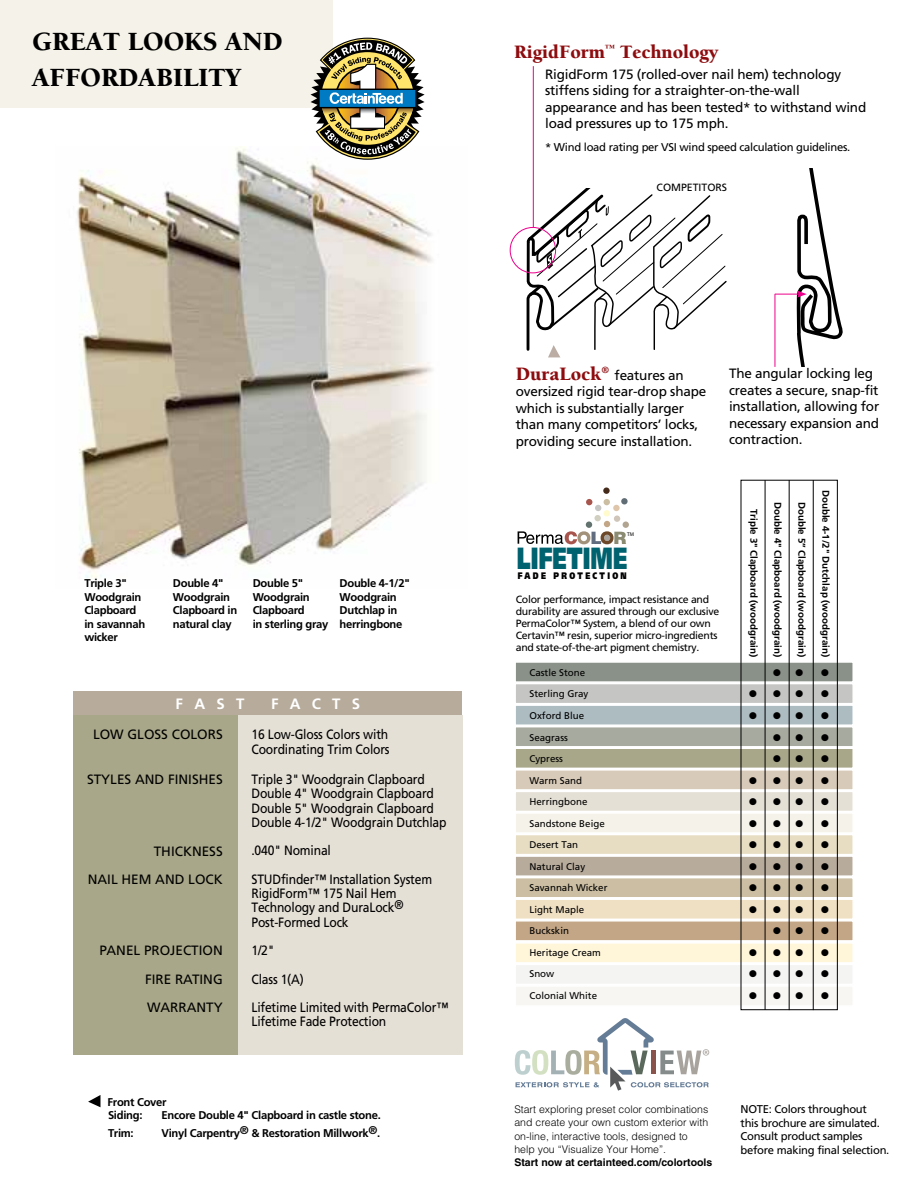
<style>
.page{position:relative;width:918px;height:1188px;background:#fff}
.page>*{position:absolute;margin:0;border:0;box-sizing:border-box;transform-origin:0 0}
.t1{font:900 30.6px "Frutiger";color:#00616f;scale:.68 1}
.t2{font:900 27px/36px "Berkeley";color:#000}
.t3{font:900 19.5px "Berkeley";color:#8d0c0f}
.t4{font:700 15px "Frutiger";letter-spacing:.75em;color:#fff}
.t5{font:13.5px/16.5px "Frutiger";letter-spacing:-.015em;color:#000}
.t6{font:13.5px/14.2px "Frutiger";letter-spacing:-.015em;color:#000;scale:.9 1}
.t7{font:700 11.25px/13.5px "Frutiger";letter-spacing:-.025em;color:#000}
.t8{font:11.25px/13.5px "Frutiger";letter-spacing:-.025em;color:#000}
.t9{font:10.5px/12px "Frutiger";letter-spacing:-.025em;color:#000}
.t10{font:300 10.5px/13.2px "Helvetica LT Std";color:#000}
.t11{font:700 10.5px "Helvetica LT Std";color:#000}
.t12{font:10.5px "Frutiger";color:#000}
.t13{font:9.75px "Frutiger";color:#000}
.t14{font:700 9.75px "Frutiger";color:#000}
.t15{font:9.75px "Zapf Dingbats";color:#000}
.t16{font:900 9.45px "Frutiger";letter-spacing:.325em;color:#000;scale:.76 1}
.t17{font:5.4px "Myriad";color:#000}
</style>
<div class="page">
<div style="left:74px;top:715px;width:191px;height:340px;background:#a8a789"></div>
<div style="left:238px;top:715px;width:224px;height:340px;background:#e5e0d6"></div>
<div style="left:74px;top:691px;width:388px;height:24px;background:#b7ab9b"></div>
<div style="left:0;top:0;width:332px;height:108px;background:#f5f3e9"></div>
<svg style="left:88px;top:1095px;width:12px;height:12px"></svg>
<svg style="left:515px;top:1018px;width:194px;height:73px"></svg>
<svg style="left:775px;top:168px;width:68px;height:199px"></svg>
<hr style="left:775px;top:294px;width:1px;height:73px;background:#ec008c">
<hr style="left:533px;top:66px;width:1px;height:161px;background:#ec008c">
<svg style="left:527px;top:188px;width:200px;height:169px"></svg>
<img style="left:77px;top:147px;width:356px;height:431px">
<svg style="left:311px;top:37px;width:114px;height:125px"></svg>
<div style="left:514px;top:942px;width:340px;height:22px;background:#fff6da;border:2px solid #fff"></div>
<div style="left:514px;top:964px;width:340px;height:21px;background:#f4f4f3;border:2px solid #fff"></div>
<div style="left:514px;top:985px;width:340px;height:22px;background:#f7f6f3;border:2px solid #fff"></div>
<div style="left:514px;top:683px;width:340px;height:21px;background:#c5c6c3;border:2px solid #fff"></div>
<div style="left:514px;top:661px;width:340px;height:22px;background:#899188;border:2px solid #fff"></div>
<div style="left:514px;top:704px;width:340px;height:22px;background:#adbcc1;border:2px solid #fff"></div>
<div style="left:514px;top:726px;width:340px;height:22px;background:#a7aa9e;border:2px solid #fff"></div>
<div style="left:514px;top:812px;width:340px;height:22px;background:#f5f3e9;border:2px solid #fff"></div>
<div style="left:514px;top:769px;width:340px;height:22px;background:#d8cab8;border:2px solid #fff"></div>
<div style="left:514px;top:855px;width:340px;height:22px;background:#b7ab9b;border:2px solid #fff"></div>
<div style="left:514px;top:791px;width:340px;height:21px;background:#e5e0d6;border:2px solid #fff"></div>
<div style="left:514px;top:748px;width:340px;height:21px;background:#a8a789;border:2px solid #fff"></div>
<div style="left:514px;top:834px;width:340px;height:21px;background:#e7ddc3;border:2px solid #fff"></div>
<div style="left:514px;top:877px;width:340px;height:22px;background:#cbbea2;border:2px solid #fff"></div>
<div style="left:514px;top:898px;width:340px;height:22px;background:#f0e0c3;border:2px solid #fff"></div>
<div style="left:514px;top:920px;width:340px;height:22px;background:#c3a685;border:2px solid #fff"></div>
<div style="left:741px;top:480px;width:97px;height:530px;border:1px solid #000"></div>
<div style="left:603px;top:487px;width:7px;height:7px;background:#432a1b;border-radius:50%"></div>
<svg style="left:518px;top:499px;width:111px;height:45px"></svg>
<hr style="left:765px;top:480px;width:1px;height:530px;background:#000">
<hr style="left:789px;top:480px;width:1px;height:530px;background:#000">
<hr style="left:813px;top:480px;width:1px;height:530px;background:#000">
<svg style="left:788px;top:669px;width:2px;height:8px"></svg>
<svg style="left:764px;top:691px;width:2px;height:7px"></svg>
<svg style="left:812px;top:691px;width:2px;height:7px"></svg>
<svg style="left:764px;top:712px;width:2px;height:8px"></svg>
<svg style="left:812px;top:712px;width:2px;height:8px"></svg>
<svg style="left:788px;top:734px;width:2px;height:7px"></svg>
<svg style="left:788px;top:755px;width:2px;height:8px"></svg>
<svg style="left:764px;top:777px;width:2px;height:8px"></svg>
<svg style="left:812px;top:777px;width:2px;height:8px"></svg>
<svg style="left:764px;top:798px;width:2px;height:8px"></svg>
<svg style="left:812px;top:798px;width:2px;height:8px"></svg>
<svg style="left:764px;top:820px;width:2px;height:8px"></svg>
<svg style="left:812px;top:820px;width:2px;height:8px"></svg>
<svg style="left:764px;top:841px;width:2px;height:8px"></svg>
<svg style="left:812px;top:841px;width:2px;height:8px"></svg>
<svg style="left:764px;top:863px;width:2px;height:8px"></svg>
<svg style="left:812px;top:863px;width:2px;height:8px"></svg>
<svg style="left:764px;top:884px;width:2px;height:8px"></svg>
<svg style="left:812px;top:884px;width:2px;height:8px"></svg>
<svg style="left:764px;top:906px;width:2px;height:8px"></svg>
<svg style="left:812px;top:906px;width:2px;height:8px"></svg>
<svg style="left:788px;top:927px;width:2px;height:8px"></svg>
<svg style="left:764px;top:949px;width:2px;height:8px"></svg>
<svg style="left:812px;top:949px;width:2px;height:8px"></svg>
<svg style="left:764px;top:970px;width:2px;height:8px"></svg>
<svg style="left:812px;top:970px;width:2px;height:8px"></svg>
<svg style="left:764px;top:992px;width:2px;height:8px"></svg>
<svg style="left:812px;top:992px;width:2px;height:8px"></svg>
<h2 class="t2" style="left:32px;top:24px;width:252px">GREAT LOOKS AND<br>AFFORDABILITY</h2>
<h3 class="t3" style="left:514px;top:41px;width:206px">RigidForm<sup>™</sup> Technology</h3>
<p class="t5" style="left:545px;top:66px;width:323px">RigidForm 175 (rolled-over nail hem) technology stiffens siding for a straighter-on-the-wall appearance and has been tested* to withstand wind load pressures up to 175 mph.</p>
<p class="t8" style="left:545px;top:141px;width:307px">* Wind load rating per VSI wind speed calculation guidelines.</p>
<p class="t12" style="left:657px;top:181px;width:72px">COMPETITORS</p>
<p class="t7" style="left:84px;top:576px;width:62px">Triple 3"<br>Woodgrain<br>Clapboard in savannah wicker</p>
<p class="t7" style="left:340px;top:576px;width:72px">Double 4-1/2"<br>Woodgrain<br>Dutchlap in herringbone</p>
<p class="t7" style="left:173px;top:576px;width:66px">Double 4"<br>Woodgrain<br>Clapboard in natural clay</p>
<p class="t7" style="left:253px;top:576px;width:77px">Double 5"<br>Woodgrain<br>Clapboard<br>in sterling gray</p>
<p class="t4" style="left:176px;top:695px;width:70px">FAST</p>
<p class="t4" style="left:271px;top:695px;width:91px">FACTS</p>
<p class="t5" style="left:93px;top:726px;width:131px">LOW GLOSS COLORS</p>
<p class="t5" style="left:87px;top:771px;width:137px">STYLES AND FINISHES</p>
<p class="t5" style="left:88px;top:837px;width:136px;line-height:28.5px;text-align:right">THICKNESS<br>NAIL HEM AND LOCK</p>
<p class="t5" style="left:145px;top:936px;width:79px;line-height:28.5px;text-align:justify;text-indent:-46px">PANEL PROJECTION FIRE RATING WARRANTY</p>
<p class="t6" style="left:251px;top:727px;width:155px">16 Low-Gloss Colors with<br>Coordinating Trim Colors</p>
<p class="t6" style="left:251px;top:772px;width:218px">Triple 3" Woodgrain Clapboard<br>Double 4" Woodgrain Clapboard<br>Double 5" Woodgrain Clapboard<br>Double 4-1/2" Woodgrain Dutchlap</p>
<p class="t6" style="left:251px;top:836px;width:202px;line-height:28.5px">.040" Nominal<br>STUDfinder™ Installation System</p>
<p class="t6" style="left:251px;top:886px;width:171px">RigidForm™ 175 Nail Hem<br>Technology and DuraLock<sup>®<br></sup>Post-Formed Lock</p>
<p class="t6" style="left:251px;top:936px;width:220px;line-height:28.5px">1/2"<br>Class 1(A)<br>Lifetime Limited with PermaColor™</p>
<p class="t6" style="left:251px;top:1014px;width:151px">Lifetime Fade Protection</p>
<p class="t7" style="left:108px;top:1095px;width:61px">Front Cover<br>Siding:</p>
<p class="t7" style="left:162px;top:1108px;width:221px">Encore Double 4" Clapboard in castle stone.</p>
<p class="t7" style="left:108px;top:1127px;width:27px">Trim:</p>
<p class="t7" style="left:162px;top:1127px;width:220px">Vinyl Carpentry® &amp; Restoration Millwork®.</p>
<h3 class="t3" style="left:516px;top:363px;width:95px">DuraLock<sup>®</sup></h3>
<p class="t5" style="left:516px;top:366px;width:192px;text-indent:99px">features an oversized rigid tear-drop shape which is substantially larger than many competitors’ locks, providing secure installation.</p>
<p class="t5" style="left:729px;top:365px;width:152px">The angular locking leg creates a secure, snap-fit installation, allowing for necessary expansion and contraction.</p>
<p class="t17" style="left:627px;top:531px;width:9px">TM</p>
<h1 class="t1" style="left:517px;top:540px;width:164px">LIFETIME</h1>
<p class="t16" style="left:518px;top:570px;width:145px">FADE PROTECTION</p>
<p class="t9" style="left:516px;top:594px;width:205px">Color performance, impact resistance and durability are assured through our exclusive PermaColor™ System, a blend of our own Certavin™ resin, superior micro-ingredients and state-of-the-art pigment chemistry.</p>
<p class="t14" style="left:759px;top:509px;width:150px;rotate:90deg">Triple 3" Clapboard (woodgrain)</p>
<p class="t14" style="left:783px;top:502px;width:157px;rotate:90deg">Double 4" Clapboard (woodgrain)</p>
<p class="t14" style="left:808px;top:502px;width:157px;rotate:90deg">Double 5” Clapboard (woodgrain)</p>
<p class="t14" style="left:832px;top:490px;width:169px;rotate:90deg">Double 4-1/2" Dutchlap (woodgrain)</p>
<p class="t13" style="left:529px;top:667px;width:57px">Castle Stone</p>
<p class="t15" style="left:821px;top:668px;width:9px">●</p>
<p class="t13" style="left:529px;top:688px;width:61px">Sterling Gray</p>
<p class="t13" style="left:529px;top:710px;width:56px">Oxford Blue</p>
<p class="t13" style="left:529px;top:731px;width:40px">Seagrass</p>
<p class="t15" style="left:821px;top:733px;width:9px">●</p>
<p class="t13" style="left:529px;top:753px;width:35px">Cypress</p>
<p class="t15" style="left:821px;top:754px;width:9px">●</p>
<p class="t13" style="left:529px;top:774px;width:54px">Warm Sand</p>
<p class="t13" style="left:529px;top:796px;width:59px">Herringbone</p>
<p class="t13" style="left:529px;top:818px;width:77px">Sandstone Beige</p>
<p class="t13" style="left:529px;top:839px;width:50px">Desert Tan</p>
<p class="t13" style="left:529px;top:861px;width:57px">Natural Clay</p>
<p class="t13" style="left:529px;top:882px;width:80px">Savannah Wicker</p>
<p class="t13" style="left:529px;top:904px;width:56px">Light Maple</p>
<p class="t13" style="left:529px;top:925px;width:41px">Buckskin</p>
<p class="t15" style="left:821px;top:926px;width:9px">●</p>
<p class="t13" style="left:529px;top:947px;width:73px">Heritage Cream</p>
<p class="t13" style="left:529px;top:968px;width:26px">Snow</p>
<p class="t13" style="left:529px;top:990px;width:69px">Colonial White</p>
<p class="t10" style="left:514px;top:1103px;width:195px">Start exploring preset color combinations and create your own custom exterior with on-line, interactive tools, designed to help you “Visualize Your Home”.</p>
<p class="t11" style="left:514px;top:1156px;width:199px">Start now at certainteed.com/colortools</p>
<p class="t8" style="left:741px;top:1102px;width:150px">NOTE: Colors throughout<br>this brochure are simulated.<br>Consult product samples before making final selection.</p>
</div>
